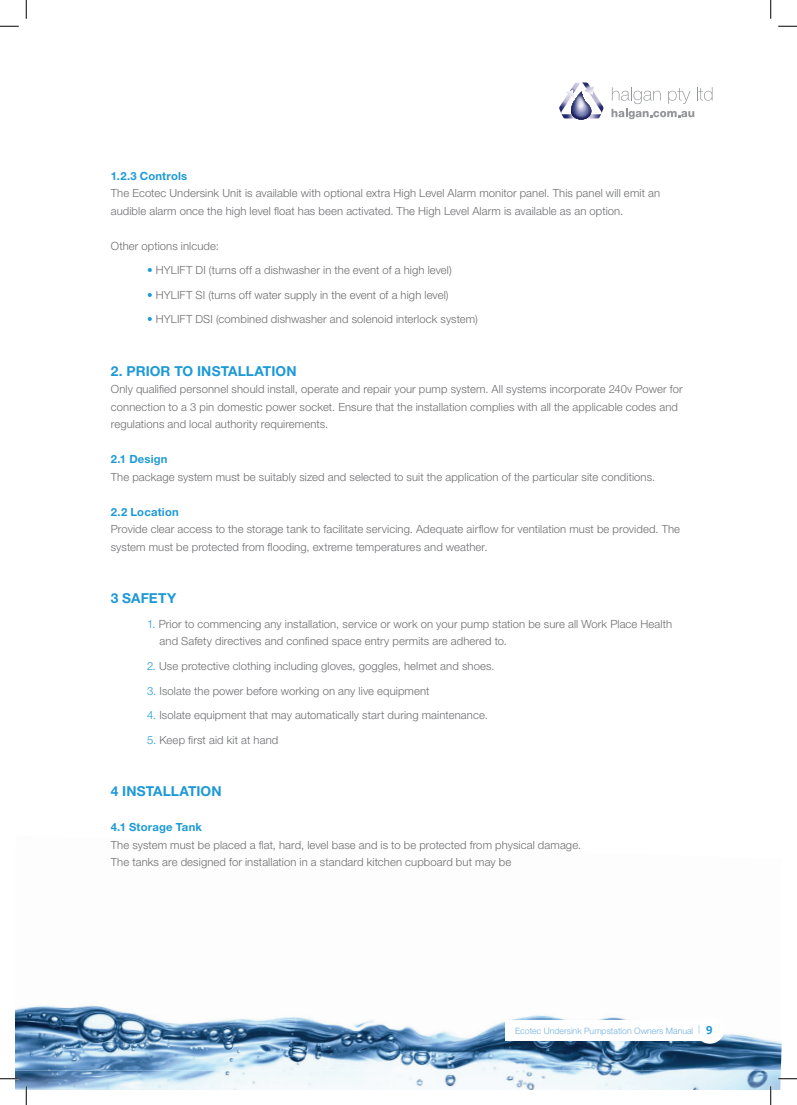
<style>
.page{position:relative;width:797px;height:1105px;background:#fff}
.page>*{position:absolute;margin:0;border:0;box-sizing:border-box;transform-origin:0 0}
.t1{font:700 13.75px "Helvetica Neue LT Std";letter-spacing:.005em;color:#1d99d6}
.t2{font:300 11.25px/17.5px "Helvetica Neue LT Std";letter-spacing:.01em;color:#6c6d70}
.t3{font:700 11.25px "Helvetica Neue LT Std";letter-spacing:.02em;color:#1d99d6}
.t4{font:300 8.75px "Helvetica Neue LT Std";color:#70b0e0}
.s1{color:#1d99d6}
.s2{font-family:"Open Sans";font-weight:700;font-size:11.25px;color:#1d99d6}
</style>
<div class="page">
<img style="left:16px;top:1005px;width:765px;height:84px">
<div style="left:505px;top:1020px;width:203px;height:20px;background:#fff"></div>
<div style="left:695px;top:1016px;width:29px;height:28px;background:#fff;border-radius:50%"></div>
<svg style="left:559px;top:83px;width:45px;height:37px"></svg>
<svg style="left:611px;top:87px;width:101px;height:32px"></svg>
<svg style="left:0;top:25px;width:19px;height:2px"></svg>
<svg style="left:778px;top:25px;width:19px;height:2px"></svg>
<svg style="left:0;top:1078px;width:19px;height:1px"></svg>
<svg style="left:778px;top:1070px;width:19px;height:19px"></svg>
<svg style="left:25px;top:0;width:2px;height:19px"></svg>
<svg style="left:25px;top:1086px;width:2px;height:19px"></svg>
<svg style="left:770px;top:0;width:1px;height:19px"></svg>
<svg style="left:770px;top:1086px;width:1px;height:19px"></svg>
<p class="t3" style="left:111px;top:169px;width:78px">1.2.3 Controls</p>
<p class="t2" style="left:111px;top:184px;width:551px">The Ecotec Undersink Unit is available with optional extra High Level Alarm monitor panel. This panel will emit an audible alarm once the high level float has been activated. The High Level Alarm is available as an option.</p>
<p class="t2" style="left:111px;top:237px;width:110px">Other options inlcude:</p>
<p class="t2" style="left:147px;top:261px;width:306px"><span class="s1">•</span> HYLIFT DI (turns off a dishwasher in the event of a high level)</p>
<p class="t2" style="left:147px;top:286px;width:303px"><span class="s1">•</span> HYLIFT SI (turns off water supply in the event of a high level)</p>
<p class="t2" style="left:147px;top:310px;width:332px"><span class="s1">•</span> HYLIFT DSI (combined dishwasher and solenoid interlock system)</p>
<p class="t1" style="left:111px;top:362px;width:187px">2. PRIOR TO INSTALLATION</p>
<p class="t2" style="left:111px;top:380px;width:573px">Only qualified personnel should install, operate and repair your pump system. All systems incorporate 240v Power for connection to a 3 pin domestic power socket. Ensure that the installation complies with all the applicable codes and regulations and local authority requirements.</p>
<p class="t3" style="left:111px;top:452px;width:58px">2.1 Design</p>
<p class="t2" style="left:111px;top:468px;width:546px">The package system must be suitably sized and selected to suit the application of the particular site conditions.</p>
<p class="t3" style="left:111px;top:505px;width:69px">2.2 Location</p>
<p class="t2" style="left:111px;top:520px;width:571px">Provide clear access to the storage tank to facilitate servicing. Adequate airflow for ventilation must be provided. The system must be protected from flooding, extreme temperatures and weather.</p>
<p class="t1" style="left:111px;top:590px;width:67px">3 SAFETY</p>
<p class="t2" style="left:159px;top:615px;width:514px;text-indent:-12px"><span class="s1">1.</span> Prior to commencing any installation, service or work on your pump station be sure all Work Place Health and Safety directives and confined space entry permits are adhered to.</p>
<p class="t2" style="left:147px;top:657px;width:349px"><span class="s1">2.</span> Use protective clothing including gloves, goggles, helmet and shoes.</p>
<p class="t2" style="left:147px;top:682px;width:284px"><span class="s1">3.</span> Isolate the power before working on any live equipment</p>
<p class="t2" style="left:147px;top:706px;width:342px"><span class="s1">4.</span> Isolate equipment that may automatically start during maintenance.</p>
<p class="t2" style="left:147px;top:731px;width:133px"><span class="s1">5.</span> Keep first aid kit at hand</p>
<p class="t1" style="left:111px;top:783px;width:112px">4 INSTALLATION</p>
<p class="t3" style="left:111px;top:820px;width:93px">4.1 Storage Tank</p>
<p class="t2" style="left:111px;top:836px;width:472px">The system must be placed a flat, hard, level base and is to be protected from physical damage.<br>The tanks are designed for installation in a standard kitchen cupboard but may be</p>
<p class="t4" style="left:515px;top:1025px;width:199px">Ecotec Undersink Pumpstation Owners Manual | <span class="s2">9</span></p>
</div>
